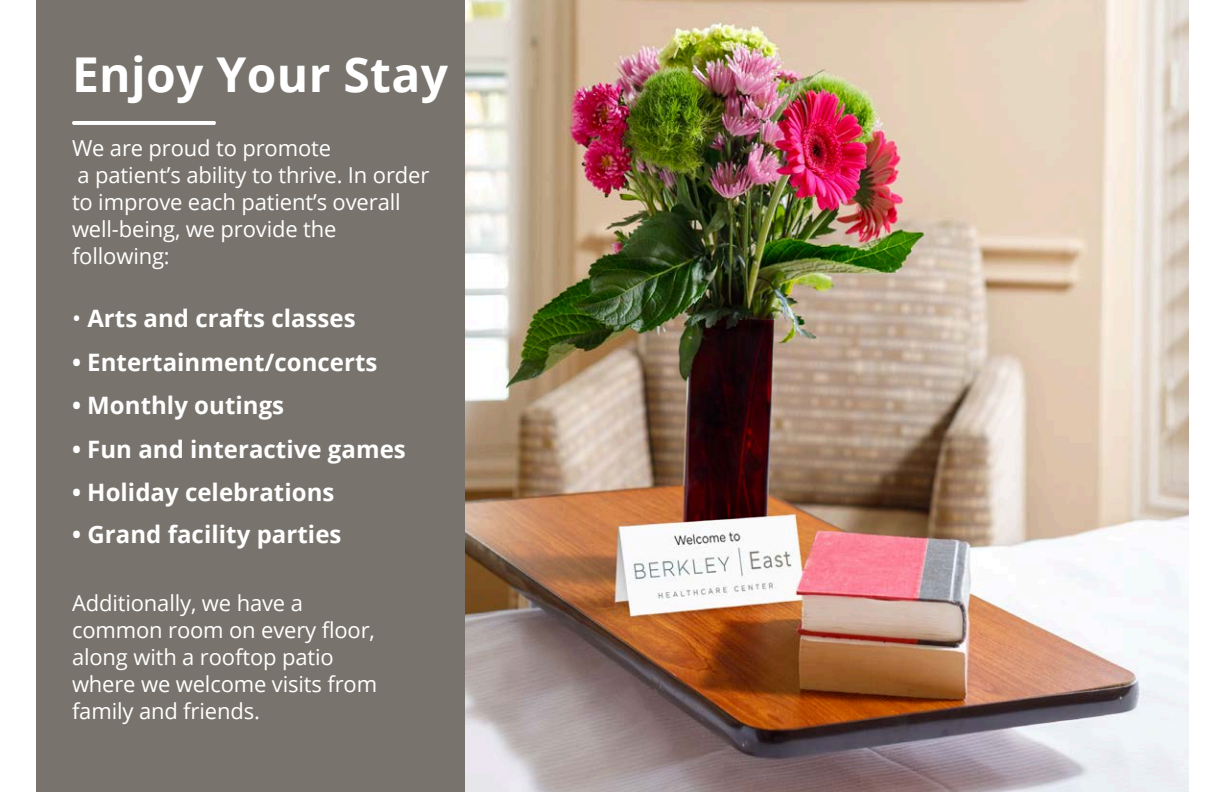
<style>
.page{position:relative;width:1224px;height:792px;background:#fff}
.page>*{position:absolute;margin:0;border:0;box-sizing:border-box;transform-origin:0 0}
.t1{font:700 48px "Open Sans";letter-spacing:.005em;color:#fff}
.t2{font:700 24px "Open Sans";color:#fff}
.t3{font:22px/27px "Open Sans";letter-spacing:-.005em;color:#fff}
.s1{font-weight:400}
</style>
<div class="page">
<div style="left:36px;top:0;width:429px;height:791px;background:#78736c"></div>
<img style="left:465px;top:0;width:723px;height:792px">
<svg style="left:72px;top:121px;width:144px;height:4px"></svg>
<p class="t1" style="left:72px;top:41px;width:378px">Enjoy Your Stay</p>
<p class="t3" style="left:72px;top:134px;width:261px">We are proud to promote</p>
<p class="t3" style="left:78px;top:161px;width:353px">a patient’s ability to thrive. In order</p>
<p class="t3" style="left:72px;top:188px;width:330px">to improve each patient’s overall</p>
<p class="t3" style="left:72px;top:215px;width:266px">well-being, we provide the</p>
<p class="t3" style="left:72px;top:242px;width:99px">following:</p>
<p class="t2" style="left:72px;top:302px;width:285px"><span class="s1">•</span> Arts and crafts classes</p>
<p class="t2" style="left:72px;top:345px;width:307px">• Entertainment/concerts</p>
<p class="t2" style="left:72px;top:389px;width:214px">• Monthly outings</p>
<p class="t2" style="left:72px;top:432px;width:335px">• Fun and interactive games</p>
<p class="t2" style="left:72px;top:476px;width:264px">• Holiday celebrations</p>
<p class="t2" style="left:72px;top:518px;width:271px">• Grand facility parties</p>
<p class="t3" style="left:72px;top:589px;width:307px">Additionally, we have a common room on every floor, along with a rooftop patio where we welcome visits from family and friends.</p>
</div>
